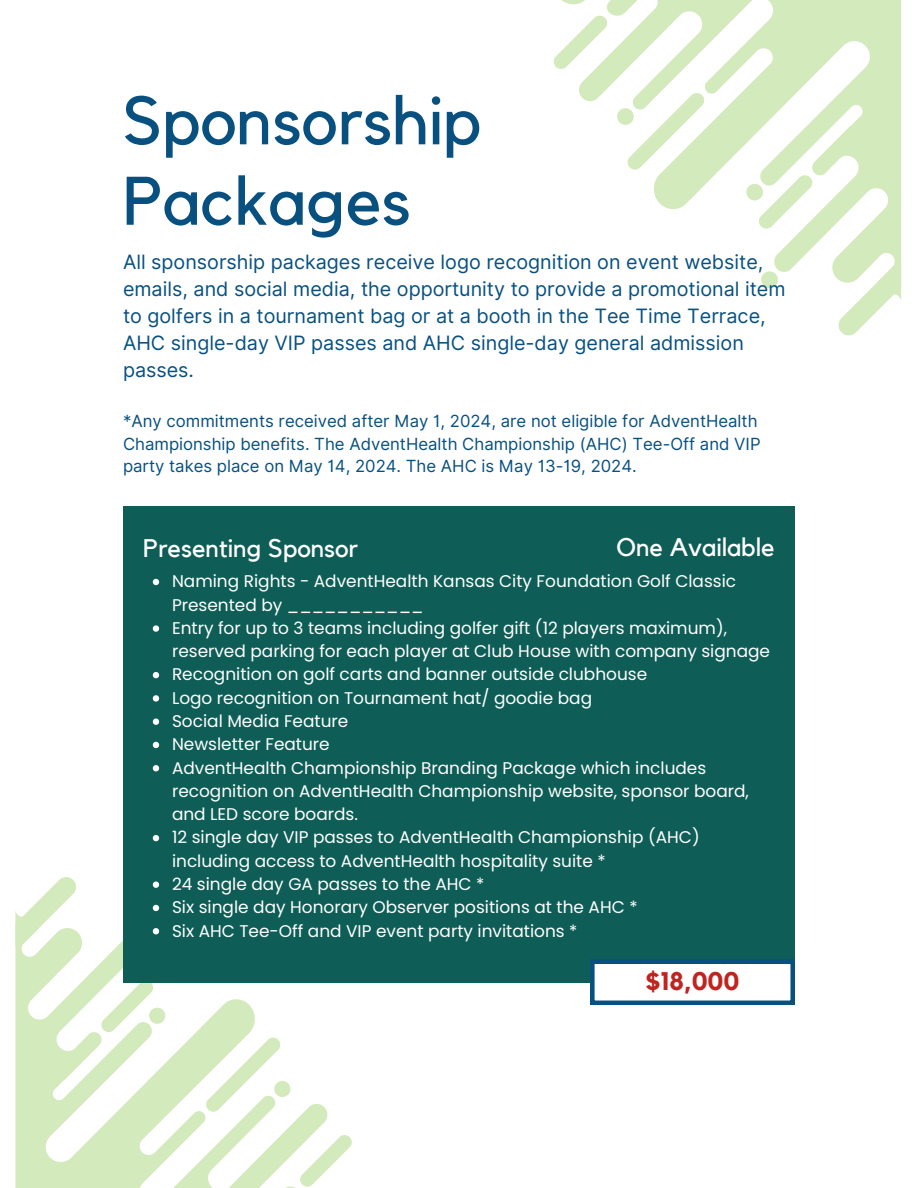
<style>
.page{position:relative;width:918px;height:1188px;background:#fff}
.page>*{position:absolute;margin:0;border:0;box-sizing:border-box;transform-origin:0 0}
.t1{font:67.8px/80.4px "Kollektif";color:#075080}
.t2{font:25.35px "Kollektif";color:#fff}
.t3{font:700 25.35px "Kollektif";color:#c02421}
.t4{font:19.8px/27px "Inter";color:#075080}
.t5{font:16.95px/23.2px "Poppins";color:#fff}
.t6{font:16.8px/22.5px "Inter";color:#075080}
</style>
<div class="page">
<svg style="left:15px;top:931px;width:336px;height:257px"></svg>
<svg style="left:15px;top:877px;width:61px;height:69px"></svg>
<svg style="left:203px;top:1035px;width:87px;height:80px"></svg>
<svg style="left:297px;top:1132px;width:55px;height:56px"></svg>
<svg style="left:53px;top:978px;width:112px;height:103px"></svg>
<svg style="left:562px;top:0;width:339px;height:280px"></svg>
<svg style="left:839px;top:264px;width:62px;height:71px"></svg>
<svg style="left:761px;top:271px;width:17px;height:17px"></svg>
<svg style="left:617px;top:90px;width:90px;height:83px"></svg>
<svg style="left:553px;top:13px;width:57px;height:59px"></svg>
<svg style="left:746px;top:125px;width:116px;height:107px"></svg>
<div style="left:123px;top:506px;width:672px;height:476px;background:#0e5d56"></div>
<svg style="left:153px;top:579px;width:6px;height:6px"></svg>
<svg style="left:153px;top:625px;width:6px;height:7px"></svg>
<svg style="left:153px;top:672px;width:6px;height:6px"></svg>
<svg style="left:153px;top:695px;width:6px;height:7px"></svg>
<svg style="left:153px;top:719px;width:6px;height:6px"></svg>
<svg style="left:153px;top:742px;width:6px;height:6px"></svg>
<svg style="left:153px;top:765px;width:6px;height:6px"></svg>
<svg style="left:153px;top:835px;width:6px;height:6px"></svg>
<svg style="left:153px;top:882px;width:6px;height:6px"></svg>
<svg style="left:153px;top:905px;width:6px;height:6px"></svg>
<svg style="left:152px;top:928px;width:7px;height:7px"></svg>
<svg style="left:590px;top:960px;width:205px;height:45px"></svg>
<h1 class="t1" style="left:123px;top:83px;width:360px">Sponsorship<br>Packages</h1>
<p class="t4" style="left:123px;top:248px;width:664px">All sponsorship packages receive logo recognition on event website, emails, and social media, the opportunity to provide a promotional item to golfers in a tournament bag or at a booth in the Tee Time Terrace, AHC single-day VIP passes and AHC single-day general admission passes.</p>
<p class="t6" style="left:123px;top:410px;width:639px">*Any commitments received after May 1, 2024, are not eligible for AdventHealth<br>Championship benefits. The AdventHealth Championship (AHC) Tee-Off and VIP party takes place on May 14, 2024. The AHC is May 13-19, 2024.</p>
<h2 class="t2" style="left:617px;top:536px;width:160px">One Available</h2>
<h2 class="t2" style="left:143px;top:537px;width:216px">Presenting Sponsor</h2>
<p class="t5" style="left:172px;top:570px;width:600px">Naming Rights - AdventHealth Kansas City Foundation Golf Classic Presented by ___________<br>Entry for up to 3 teams including golfer gift (12 players maximum), reserved parking for each player at Club House with company signage Recognition on golf carts and banner outside clubhouse<br>Logo recognition on Tournament hat/ goodie bag<br>Social Media Feature<br>Newsletter Feature<br>AdventHealth Championship Branding Package which includes recognition on AdventHealth Championship website, sponsor board, and LED score boards.<br>12 single day VIP passes to AdventHealth Championship (AHC) including access to AdventHealth hospitality suite *<br>24 single day GA passes to the AHC *<br>Six single day Honorary Observer positions at the AHC *<br>Six AHC Tee-Off and VIP event party invitations *</p>
<h2 class="t3" style="left:646px;top:969px;width:95px">$18,000</h2>
</div>
